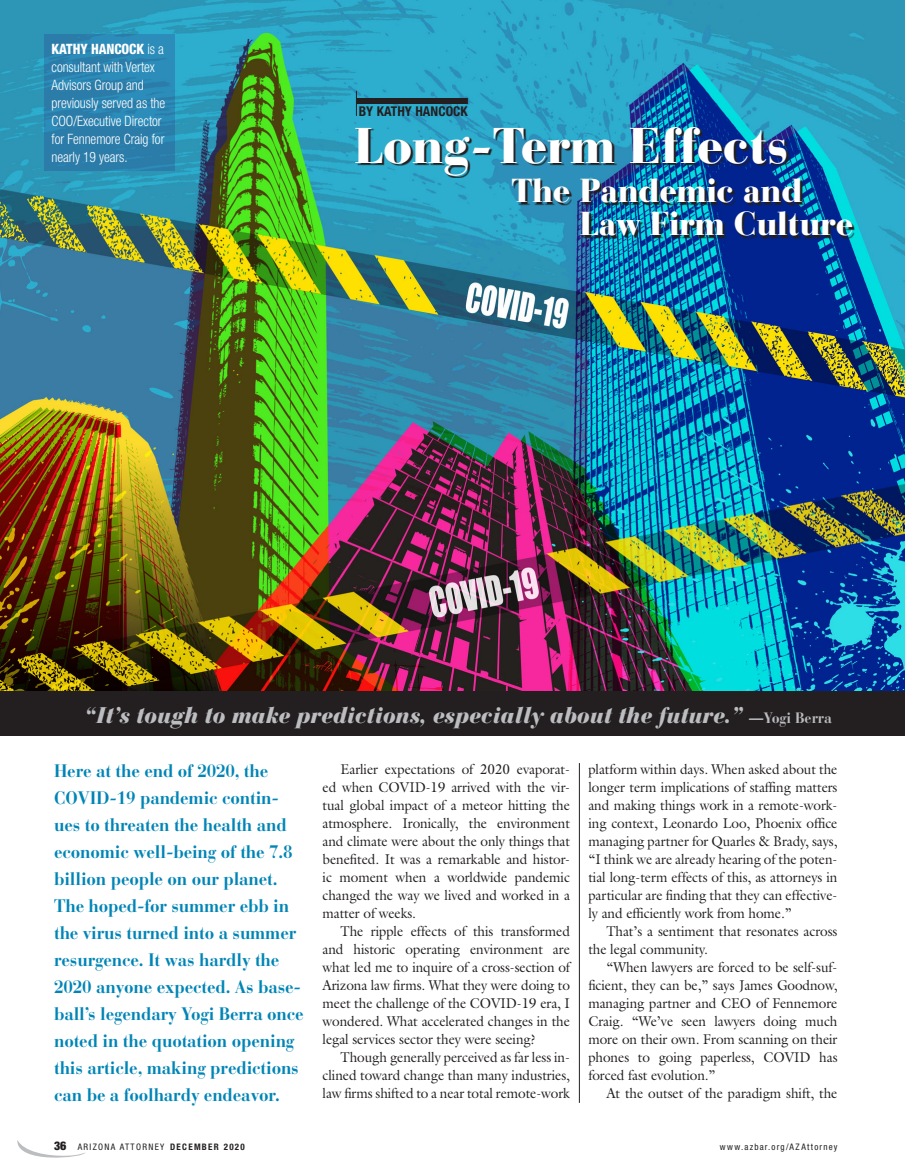
<style>
.page{position:relative;width:905px;height:1175px;background:#fff}
.page>*{position:absolute;margin:0;border:0;box-sizing:border-box;transform-origin:0 0}
.t1{font:900 49.8px "Bauer Bodoni";letter-spacing:-.01em;color:#fff;scale:.96 1}
.t2{font:900 33px "Bauer Bodoni";letter-spacing:-.01em;color:#fff;scale:.96 1}
.Body_-_WITH_INDENT{font:italic 900 22.5px "Bauer Bodoni";letter-spacing:-.01em;color:#bcbdc0;scale:.95 1}
.Body_-_WITH_INDENT-2{font:700 18px/27px "Bauer Bodoni";letter-spacing:-.01em;color:#0085b6;scale:.95 1}
.Body_-_WITH_INDENT-3{font:14.25px/18px "Galliard";letter-spacing:-.005em;color:#231f20;text-align:justify;scale:.95 1}
.Body___NO_INDENT{font:300 condensed 14.25px/18px "Helvetica Neue LT Std";letter-spacing:-.005em;color:#fff;scale:.95 1}
.t3{font:700 condensed 13.5px "Helvetica Neue LT Std";letter-spacing:.005em;color:#231f20}
.t4{font:condensed 9px "Helvetica Neue LT Std";letter-spacing:.14em;color:#231f20}
.s1{font-weight:800}
.s2{font-size:15px}
.s3{font-weight:700;font-style:normal;font-size:15px}
.s4{font-weight:900;font-size:12px}
.s5{font-weight:700}
</style>
<div class="page">
<svg style="left:17px;top:1140px;width:68px;height:18px"></svg>
<img style="left:0;top:0;width:904px;height:691px">
<hr style="left:579px;top:763px;width:1px;height:339px;background:#231f20">
<div style="left:356px;top:98px;width:112px;height:6px;background:#231f20"></div>
<svg style="left:356px;top:91px;width:1px;height:25px"></svg>
<div style="left:44px;top:34px;width:130px;height:137px;background:linear-gradient(to right,#2b7eab,#2b87b4)"></div>
<svg style="left:357px;top:129px;width:432px;height:49px"></svg>
<svg style="left:513px;top:180px;width:342px;height:59px"></svg>
<div style="left:0;top:691px;width:904px;height:45px;background:#231f20"></div>
<p class="Body___NO_INDENT" style="left:52px;top:40px;width:121px"><span class="s1">KATHY HANCOCK</span> is a consultant with Vertex<br>Advisors Group and previously served as the<br>COO/Executive Director for Fennemore Craig for nearly 19 years.</p>
<p class="t3" style="left:359px;top:103px;width:111px">BY KATHY HANCOCK</p>
<p class="t1" style="left:354px;top:115px;width:453px">Long-Term Effects</p>
<p class="t2" style="left:511px;top:171px;width:305px">The Pandemic and</p>
<p class="t2" style="left:580px;top:204px;width:286px">Law Firm Culture</p>
<p class="Body_-_WITH_INDENT" style="left:85px;top:701px;width:788px">“It’s tough to make predictions, especially about the future.” <span class="s2">—</span><span class="s3">Yogi Berra</span></p>
<p class="Body_-_WITH_INDENT-2" style="left:54px;top:757px;width:264px">Here at the end of 2020, the<br>COVID-19 pandemic contin&shy;ues to threaten the health and economic well-being of the 7.8 billion people on our planet.<br>The hoped-for summer ebb in the virus turned into a summer resurgence. It was hardly the<br>2020 anyone expected. As base&shy;ball’s legendary Yogi Berra once noted in the quotation opening this article, making predictions can be a foolhardy endeavor.</p>
<p class="Body_-_WITH_INDENT-3" style="left:322px;top:760px;width:262px;text-indent:18px">Earlier expectations of 2020 evaporat&shy;ed when COVID-19 arrived with the vir&shy;tual global impact of a meteor hitting the atmosphere. Ironically, the environment and climate were about the only things that benefited. It was a remarkable and histor&shy;ic moment when a worldwide pandemic changed the way we lived and worked in a matter of weeks.</p>
<p class="Body_-_WITH_INDENT-3" style="left:322px;top:922px;width:262px;text-indent:18px">The ripple effects of this transformed and historic operating environment are what led me to inquire of a cross-section of Arizona law firms. What they were doing to meet the challenge of the COVID-19 era, I wondered. What accelerated changes in the legal services sector they were seeing?</p>
<p class="Body_-_WITH_INDENT-3" style="left:322px;top:1048px;width:262px;text-indent:18px">Though generally perceived as far less in&shy;clined toward change than many industries, law firms shifted to a near total remote-work</p>
<p class="Body_-_WITH_INDENT-3" style="left:588px;top:760px;width:264px">platform within days. When asked about the longer term implications of staffing matters and making things work in a remote-work&shy;ing context, Leonardo Loo, Phoenix office managing partner for Quarles &amp; Brady, says, “I think we are already hearing of the poten&shy;tial long-term effects of this, as attorneys in particular are finding that they can effective&shy;ly and efficiently work from home.”</p>
<p class="Body_-_WITH_INDENT-3" style="left:588px;top:922px;width:264px;text-indent:18px">That’s a sentiment that resonates across the legal community.</p>
<p class="Body_-_WITH_INDENT-3" style="left:588px;top:958px;width:264px;text-indent:18px">“When lawyers are forced to be self-suf&shy;ficient, they can be,” says James Goodnow, managing partner and CEO of Fennemore Craig. “We’ve seen lawyers doing much more on their own. From scanning on their phones to going paperless, COVID has forced fast evolution.”</p>
<p class="Body_-_WITH_INDENT-3" style="left:606px;top:1084px;width:245px">At the outset of the paradigm shift, the</p>
<p class="t4" style="left:54px;top:1141px;width:192px"><span class="s4">36</span> ARIZONA ATTORNEY <span class="s5">DECEMBER 2020</span></p>
<p class="t4" style="left:720px;top:1141px;width:119px">www.azbar.org/AZAttorney</p>
</div>
